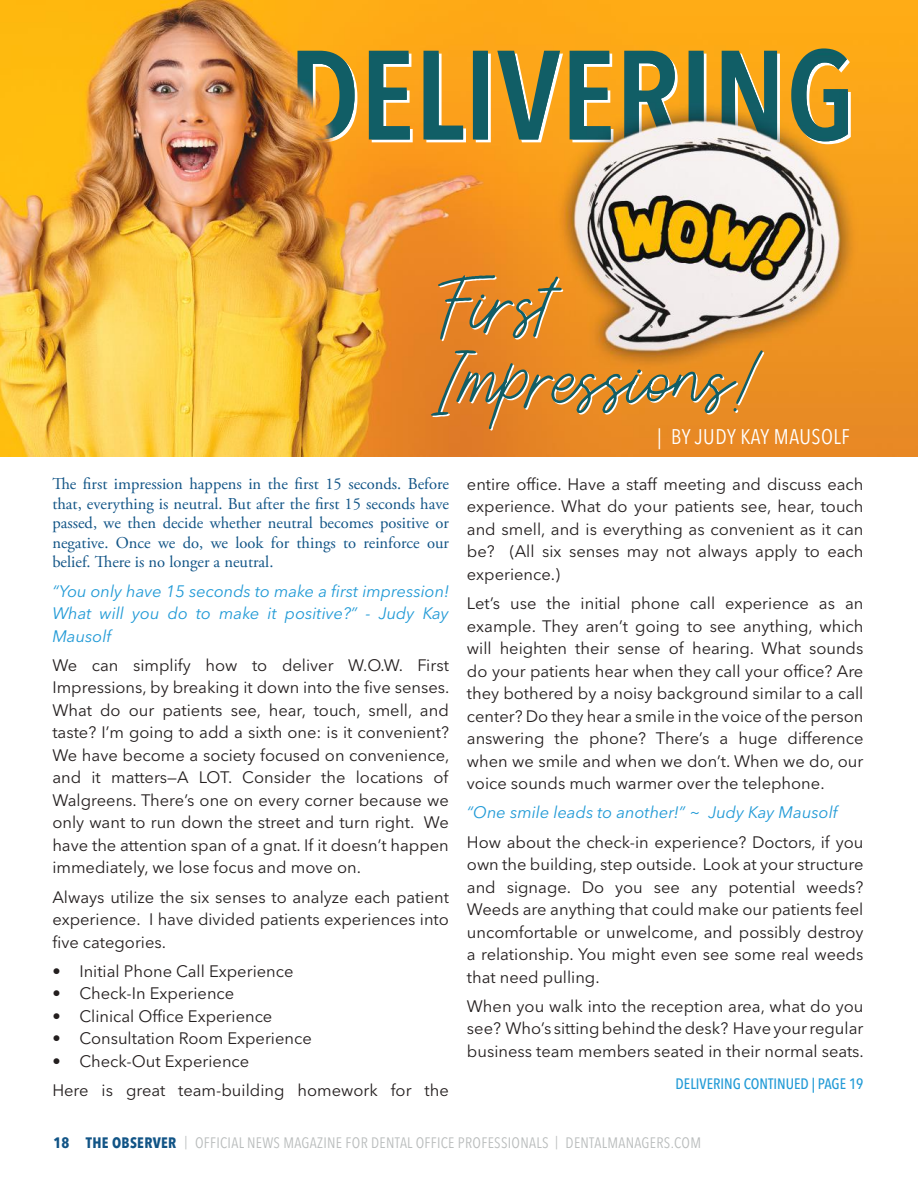
<style>
.page{position:relative;width:918px;height:1188px;background:#fff}
.page>*{position:absolute;margin:0;border:0;box-sizing:border-box;transform-origin:0 0}
.t1{font:condensed 21px "Avenir Next LT Pro";letter-spacing:.025em;color:#fff}
.t2{font:16.5px/22.5px "Avenir Next LT Pro";color:#241f1f;text-align:justify}
.t3{font:16.5px/19.5px "Adobe Garamond Pro";color:#115486;text-align:justify}
.t4{font:italic 16.5px/22.5px "Avenir Next LT Pro";color:#219ad6;text-align:justify}
.t5{font:condensed 15px "Avenir Next LT Pro";letter-spacing:.02em;color:#babdbd}
.t6{font:500 condensed 15px "Avenir Next LT Pro";color:#219ad6}
.s1{font-weight:700;color:#115486}
.s2{font-stretch:normal;font-size:13.5px}
</style>
<div class="page">
<img style="left:0;top:0;width:918px;height:457px">
<p class="t3" style="left:52px;top:475px;width:398px">The first impression happens in the first 15 seconds. Before that, everything is neutral. But after the first 15 seconds have passed, we then decide whether neutral becomes positive or negative. Once we do, we look for things to reinforce our belief. There is no longer a neutral.</p>
<p class="t4" style="left:52px;top:580px;width:398px">“You only have 15 seconds to make a first impression!<br>What will you do to make it positive?” - Judy Kay Mausolf</p>
<p class="t2" style="left:52px;top:654px;width:399px">We can simplify how to deliver W.O.W. First Impressions, by breaking it down into the five senses.<br>What do our patients see, hear, touch, smell, and taste? I’m going to add a sixth one: is it convenient?<br>We have become a society focused on convenience, and it matters—A LOT. Consider the locations of Walgreens. There’s one on every corner because we only want to run down the street and turn right. We have the attention span of a gnat. If it doesn’t happen immediately, we lose focus and move on.</p>
<p class="t2" style="left:52px;top:886px;width:398px">Always utilize the six senses to analyze each patient experience. I have divided patients experiences into five categories.</p>
<p class="t2" style="left:52px;top:960px;width:243px">• Initial Phone Call Experience</p>
<p class="t2" style="left:52px;top:982px;width:183px">• Check-In Experience</p>
<p class="t2" style="left:52px;top:1005px;width:222px">• Clinical Office Experience</p>
<p class="t2" style="left:52px;top:1027px;width:261px">• Consultation Room Experience</p>
<p class="t2" style="left:52px;top:1046px;width:398px;line-height:29.2px">• Check-Out Experience<br>Here is great team-building homework for the</p>
<p class="t1" style="left:657px;top:424px;width:194px">| BY JUDY KAY MAUSOLF</p>
<p class="t2" style="left:467px;top:473px;width:398px">entire office. Have a staff meeting and discuss each experience. What do your patients see, hear, touch and smell, and is everything as convenient as it can be? (All six senses may not always apply to each experience.)</p>
<p class="t2" style="left:467px;top:592px;width:398px">Let’s use the initial phone call experience as an example. They aren’t going to see anything, which will heighten their sense of hearing. What sounds do your patients hear when they call your office? Are they bothered by a noisy background similar to a call center? Do they hear a smile in the voice of the person answering the phone? There’s a huge difference when we smile and when we don’t. When we do, our voice sounds much warmer over the telephone.</p>
<p class="t4" style="left:467px;top:801px;width:372px">“One smile leads to another!” ~ Judy Kay Mausolf</p>
<p class="t2" style="left:467px;top:831px;width:398px">How about the check-in experience? Doctors, if you own the building, step outside. Look at your structure and signage. Do you see any potential weeds?<br>Weeds are anything that could make our patients feel uncomfortable or unwelcome, and possibly destroy a relationship. You might even see some real weeds that need pulling.</p>
<p class="t2" style="left:467px;top:995px;width:399px">When you walk into the reception area, what do you see? Who’s sitting behind the desk? Have your regular business team members seated in their normal seats.</p>
<p class="t6" style="left:676px;top:1075px;width:189px">DELIVERING CONTINUED | PAGE 19</p>
<p class="t5" style="left:53px;top:1133px;width:649px"><span class="s1">18 THE OBSERVER</span> <span class="s2">|</span> OFFICIAL NEWS MAGAZINE FOR DENTAL OFFICE PROFESSIONALS <span class="s2">|</span> DENTALMANAGERS.COM</p>
</div>
